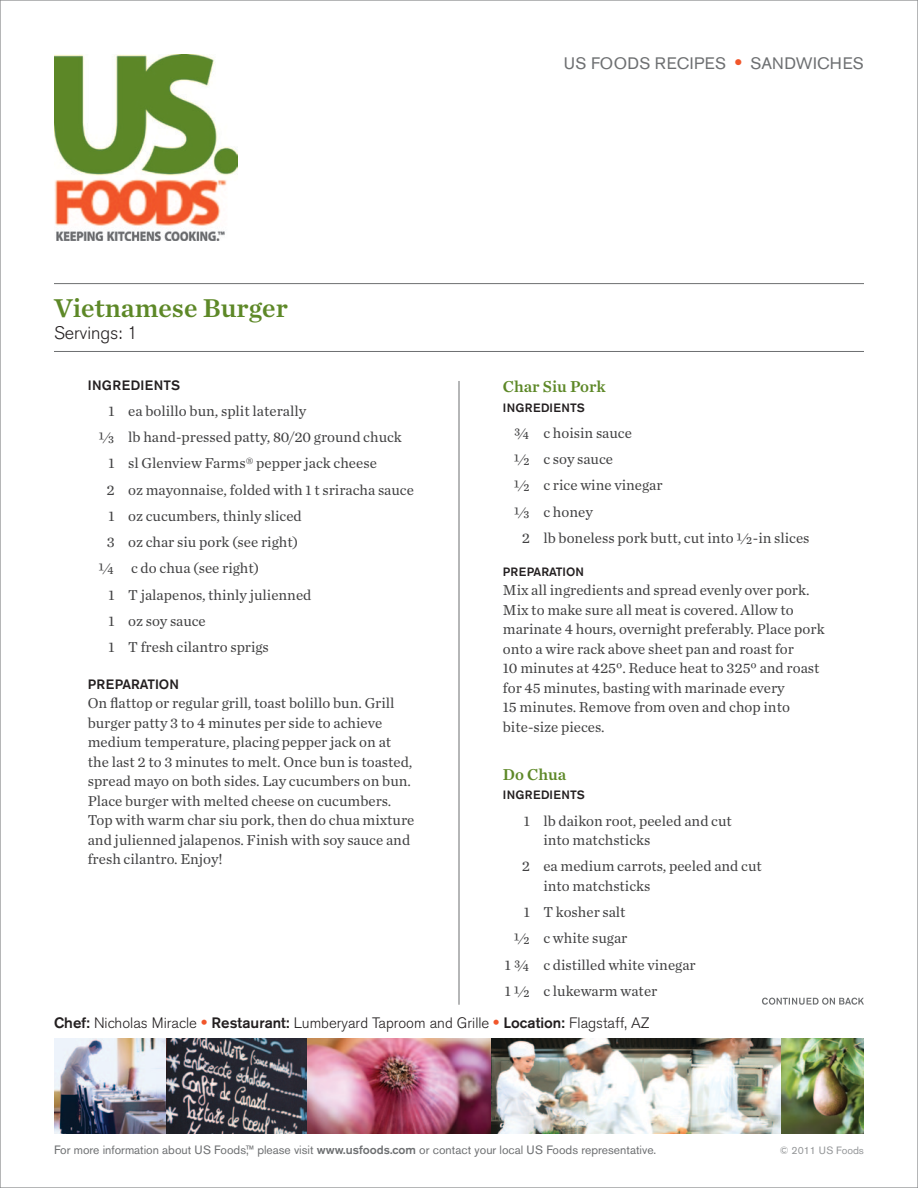
<style>
.page{position:relative;width:918px;height:1188px;background:#fff}
.page>*{position:absolute;margin:0;border:0;box-sizing:border-box;transform-origin:0 0}
.t1{font:27px "Chronicle Text G1 Semi";color:#5d8827}
.t2{font:300 18px "Akzidenz Grotesk BE";color:#231f20}
.t3{font:16.5px "Akzidenz Grotesk BE";letter-spacing:.02em;color:#6d6f71}
.t4{font:16.5px "Chronicle Text G1 Semi";color:#5d8827}
.t5{font:15px/19.5px "Chronicle Text G1";color:#414142}
.t6{font:300 15px "Akzidenz Grotesk BE";color:#231f20}
.t7{font:500 13.5px "Akzidenz Grotesk BE";letter-spacing:.04em;color:#231f20}
.t8{font:500 13.5px "Akzidenz Grotesk BE";color:#231f20}
.t9{font:12px "Akzidenz Grotesk BE";color:#6d6f71}
.t10{font:500 12px "Akzidenz Grotesk BE";letter-spacing:.04em;color:#231f20}
.t11{font:500 12px "Akzidenz Grotesk BE";letter-spacing:.01em;color:#231f20}
.t12{font:10.5px "Akzidenz Grotesk BE";color:#949698}
.s1{font-weight:700;font-size:19.5px;color:#f1562b}
.s2{font-weight:500}
.s3{font-weight:700;font-size:16.5px;color:#f1562b}
</style>
<div class="page">
<hr style="left:54px;top:283px;width:810px;height:1px;background:#6d6f71">
<hr style="left:54px;top:351px;width:810px;height:1px;background:#6d6f71">
<img style="left:54px;top:54px;width:183px;height:187px">
<img style="left:54px;top:1038px;width:113px;height:96px">
<img style="left:167px;top:1038px;width:614px;height:96px">
<img style="left:781px;top:1038px;width:83px;height:96px">
<hr style="left:459px;top:381px;width:1px;height:624px;background:#6d6f71">
<svg style="left:762px;top:998px;width:102px;height:7px"></svg>
<p class="t3" style="left:564px;top:53px;width:302px">US FOODS RECIPES <span class="s1">•</span> SANDWICHES</p>
<h1 class="t1" style="left:54px;top:287px;width:235px">Vietnamese Burger</h1>
<p class="t2" style="left:54px;top:323px;width:85px">Servings: 1</p>
<p class="t7" style="left:88px;top:377px;width:94px">INGREDI ENTS</p>
<p class="t5" style="left:109px;top:400px;width:199px">1 ea bolillo bun, split laterally</p>
<p class="t5" style="left:99px;top:426px;width:305px">⅓ lb hand-pressed patty, 80/20 ground chuck</p>
<p class="t5" style="left:109px;top:453px;width:270px">1 sl Glenview Farms® pepper jack cheese</p>
<p class="t5" style="left:107px;top:479px;width:309px">2 oz mayonnaise, folded with 1 t sriracha sauce</p>
<p class="t5" style="left:109px;top:505px;width:195px">1 oz cucumbers, thinly sliced</p>
<p class="t5" style="left:107px;top:531px;width:193px">3 oz char siu pork (see right)</p>
<p class="t5" style="left:99px;top:558px;width:162px">¼ c do chua (see right)</p>
<p class="t5" style="left:109px;top:584px;width:204px">1 T jalapenos, thinly julienned</p>
<p class="t5" style="left:109px;top:610px;width:99px">1 oz soy sauce</p>
<p class="t5" style="left:109px;top:636px;width:162px">1 T fresh cilantro sprigs</p>
<p class="t8" style="left:88px;top:676px;width:93px">PREPARATION</p>
<p class="t5" style="left:88px;top:693px;width:328px">On flattop or regular grill, toast bolillo bun. Grill burger patty 3 to 4 minutes per side to achieve medium temperature, placing pepper jack on at the last 2 to 3 minutes to melt. Once bun is toasted, spread mayo on both sides. Lay cucumbers on bun.<br>Place burger with melted cheese on cucumbers.<br>Top with warm char siu pork, then do chua mixture and julienned jalapenos. Finish with soy sauce and fresh cilantro. Enjoy!</p>
<p class="t4" style="left:503px;top:374px;width:104px">Char Siu Pork</p>
<p class="t10" style="left:503px;top:400px;width:84px">INGREDI ENTS</p>
<p class="t5" style="left:514px;top:422px;width:120px">¾ c hoisin sauce</p>
<p class="t5" style="left:514px;top:448px;width:101px">½ c soy sauce</p>
<p class="t5" style="left:514px;top:475px;width:150px">½ c rice wine vinegar</p>
<p class="t5" style="left:514px;top:501px;width:81px">⅓ c honey</p>
<p class="t5" style="left:522px;top:527px;width:289px">2 lb boneless pork butt, cut into ½-in slices</p>
<p class="t11" style="left:503px;top:564px;width:83px">PREPARATION</p>
<p class="t5" style="left:503px;top:580px;width:323px">Mix all ingredients and spread evenly over pork.<br>Mix to make sure all meat is covered. Allow to marinate 4 hours, overnight preferably. Place pork onto a wire rack above sheet pan and roast for<br>10 minutes at 425º. Reduce heat to 325º and roast for 45 minutes, basting with marinade every<br>15 minutes. Remove from oven and chop into bite-size pieces.</p>
<p class="t4" style="left:503px;top:761px;width:65px">Do Chua</p>
<p class="t10" style="left:503px;top:788px;width:84px">INGREDI ENTS</p>
<p class="t5" style="left:543px;top:810px;width:190px;text-indent:-20px">1 lb daikon root, peeled and cut into matchsticks</p>
<p class="t5" style="left:543px;top:856px;width:220px;text-indent:-22px">2 ea medium carrots, peeled and cut into matchsticks</p>
<p class="t5" style="left:524px;top:901px;width:103px">1 T kosher salt</p>
<p class="t5" style="left:514px;top:928px;width:115px">½ c white sugar</p>
<p class="t5" style="left:505px;top:954px;width:192px">1 ¾ c distilled white vinegar</p>
<p class="t5" style="left:505px;top:980px;width:154px">1 ½ c lukewarm water</p>
<p class="t6" style="left:54px;top:1014px;width:597px"><span class="s2">CHEF:</span> Nicholas Miracle <span class="s3">•</span> <span class="s2">RESTAURANT:</span> Lumberyard Taproom and Grille <span class="s3">•</span> <span class="s2">LOCATION:</span> Flagstaff, AZ</p>
<p class="t9" style="left:54px;top:1143px;width:604px">For more information about US Foods,™ please visit <span class="s2">WWW.USFOODS.COM</span> or contact your local US Foods representative.</p>
<p class="t12" style="left:780px;top:1144px;width:86px">© 2011 US Foods</p>
</div>
